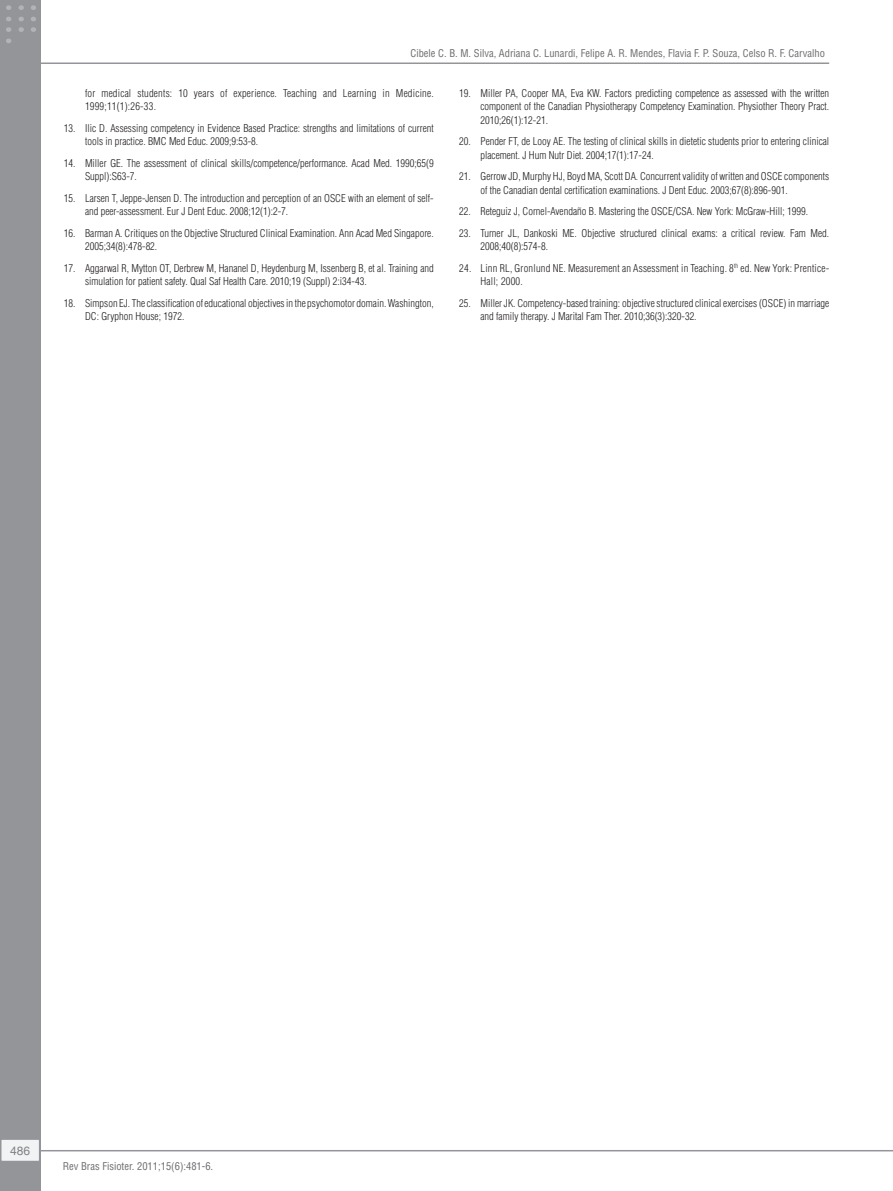
<style>
.page{position:relative;width:893px;height:1191px;background:#fff}
.page>*{position:absolute;margin:0;border:0;box-sizing:border-box;transform-origin:0 0}
.t1{font:12px "Helvetica LT Std";color:#808285}
.z05_4_referencias{font:300 condensed 10.5px/13.5px "Helvetica LT Std";color:#231f20}
.z05_4_referencias-2{font:300 condensed 10.5px/13.5px "Helvetica LT Std";letter-spacing:.02em;color:#231f20}
.t2{font:condensed 10.5px "Helvetica LT Std";color:#6c6d70}
</style>
<div class="page">
<hr style="left:14px;top:1150px;width:879px;height:1px;background:#939598">
<hr style="left:13px;top:62px;width:816px;height:2px;background:#939598">
<div style="left:0;top:0;width:40px;height:1191px;background:#939598"></div>
<div style="left:1px;top:1139px;width:39px;height:22px;background:#f2f3f4"></div>
<div style="left:0;top:1138px;width:40px;height:24px;border:2px solid #939598"></div>
<svg style="left:6px;top:39px;width:5px;height:4px"></svg>
<svg style="left:6px;top:27px;width:5px;height:5px"></svg>
<svg style="left:6px;top:17px;width:5px;height:4px"></svg>
<svg style="left:6px;top:5px;width:5px;height:5px"></svg>
<svg style="left:19px;top:27px;width:5px;height:5px"></svg>
<svg style="left:19px;top:17px;width:5px;height:4px"></svg>
<svg style="left:19px;top:5px;width:5px;height:5px"></svg>
<svg style="left:31px;top:27px;width:5px;height:5px"></svg>
<svg style="left:31px;top:17px;width:5px;height:4px"></svg>
<svg style="left:31px;top:5px;width:5px;height:5px"></svg>
<p class="t2" style="left:411px;top:46px;width:416px">Cibele C. B. M. Silva, Adriana C. Lunardi, Felipe A. R. Mendes, Flavia F. P. Souza, Celso R. F. Carvalho</p>
<p class="z05_4_referencias-2" style="left:85px;top:86px;width:350px">for medical students: 10 years of experience. Teaching and Learning in Medicine.<br>1999;11(1):26-33.</p>
<p class="z05_4_referencias" style="left:85px;top:121px;width:350px;text-indent:-21px">13. Ilic D. Assessing competency in Evidence Based Practice: strengths and limitations of current tools in practice. BMC Med Educ. 2009;9:53-8.</p>
<p class="z05_4_referencias" style="left:85px;top:156px;width:350px;text-indent:-21px">14. Miller GE. The assessment of clinical skills/competence/performance. Acad Med. 1990;65(9<br>Suppl):S63-7.</p>
<p class="z05_4_referencias" style="left:85px;top:191px;width:350px;text-indent:-21px">15. Larsen T, Jeppe-Jensen D. The introduction and perception of an OSCE with an element of self&shy;and peer-assessment. Eur J Dent Educ. 2008;12(1):2-7.</p>
<p class="z05_4_referencias" style="left:85px;top:226px;width:350px;text-indent:-21px">16. Barman A. Critiques on the Objective Structured Clinical Examination. Ann Acad Med Singapore.<br>2005;34(8):478-82.</p>
<p class="z05_4_referencias" style="left:85px;top:261px;width:350px;text-indent:-21px">17. Aggarwal R, Mytton OT, Derbrew M, Hananel D, Heydenburg M, Issenberg B, et al. Training and simulation for patient safety. Qual Saf Health Care. 2010;19 (Suppl) 2:i34-43.</p>
<p class="z05_4_referencias" style="left:85px;top:296px;width:350px;text-indent:-21px">18. Simpson EJ. The classification of educational objectives in the psychomotor domain. Washington,<br>DC: Gryphon House; 1972.</p>
<p class="z05_4_referencias" style="left:480px;top:86px;width:350px;text-align:justify;text-indent:-21px">19. Miller PA, Cooper MA, Eva KW. Factors predicting competence as assessed with the written component of the Canadian Physiotherapy Competency Examination. Physiother Theory Pract.<br>2010;26(1):12-21.</p>
<p class="z05_4_referencias" style="left:480px;top:135px;width:350px;text-indent:-21px">20. Pender FT, de Looy AE. The testing of clinical skills in dietetic students prior to entering clinical placement. J Hum Nutr Diet. 2004;17(1):17-24.</p>
<p class="z05_4_referencias" style="left:480px;top:170px;width:350px;text-indent:-21px">21. Gerrow JD, Murphy HJ, Boyd MA, Scott DA. Concurrent validity of written and OSCE components of the Canadian dental certification examinations. J Dent Educ. 2003;67(8):896-901.</p>
<p class="z05_4_referencias" style="left:459px;top:205px;width:350px">22. Reteguiz J, Cornel-Avendaño B. Mastering the OSCE/CSA. New York: McGraw-Hill; 1999.</p>
<p class="z05_4_referencias" style="left:480px;top:226px;width:350px;text-indent:-21px">23. Turner JL, Dankoski ME. Objective structured clinical exams: a critical review. Fam Med.<br>2008;40(8):574-8.</p>
<p class="z05_4_referencias-2" style="left:480px;top:261px;width:350px;text-indent:-21px">24. Linn RL, Gronlund NE. Measurement an Assessment in Teaching. 8<sup>th</sup> ed. New York: Prentice-<br>Hall; 2000.</p>
<p class="z05_4_referencias" style="left:480px;top:296px;width:350px;text-indent:-21px">25. Miller JK. Competency-based training: objective structured clinical exercises (OSCE) in marriage and family therapy. J Marital Fam Ther. 2010;36(3):320-32.</p>
<p class="t1" style="left:10px;top:1143px;width:22px">486</p>
<p class="t2" style="left:63px;top:1160px;width:152px">Rev Bras Fisioter. 2011;15(6):481-6.</p>
</div>
